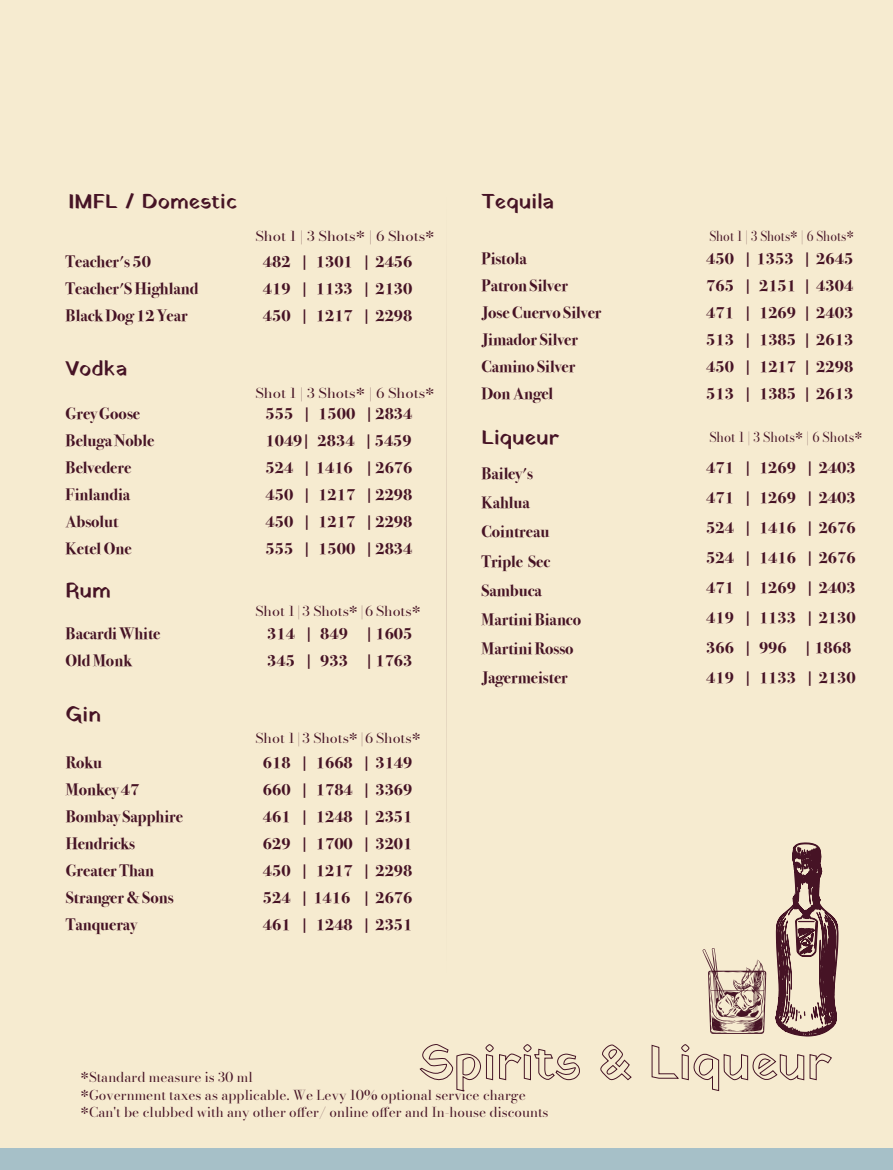
<style>
.page{position:relative;width:893px;height:1170px;background:#fff}
.page>*{position:absolute;margin:0;border:0;box-sizing:border-box;transform-origin:0 0}
.t1{font:21px "Yatra One";color:#461325}
.t2{font:16.5px/27px "Bodoni Svty Two ITCTT Bold";color:#461325}
.t3{font:13.65px "Bodoni Moda 16 pt";color:#461325;scale:1.1 1}
.t4{font:13.65px "Bodoni Moda 16 pt";color:#461325;scale:1.05 1}
.t5{font:13.65px "Bodoni Moda 16 pt";color:#461325;scale:.94 1}
.t6{font:13.65px "Bodoni Moda 16 pt";color:#461325;scale:.88 1}
.t7{font:13.5px/18.6px "Bodoni Moda 16 pt";color:#461325}
</style>
<div class="page">
<div style="left:0;top:0;width:893px;height:1169px;background:#f6ebd0"></div>
<div style="left:0;top:1148px;width:893px;height:21px;background:#a6c0c8"></div>
<svg style="left:419px;top:1044px;width:161px;height:47px"></svg>
<svg style="left:600px;top:1044px;width:32px;height:36px"></svg>
<svg style="left:651px;top:842px;width:188px;height:249px"></svg>
<svg style="left:446px;top:326px;width:1px;height:518px"></svg>
<p class="t1" style="left:69px;top:187px;width:170px">IMFL / Domestic</p>
<p class="t1" style="left:481px;top:187px;width:74px">Tequila</p>
<p class="t3" style="left:255px;top:227px;width:164px">Shot 1 | 3 Shots* | 6 Shots*</p>
<p class="t6" style="left:709px;top:227px;width:166px">Shot 1 | 3 Shots* | 6 Shots*</p>
<p class="t2" style="left:66px;top:248px;width:134px">Teacher's 50<br>Teacher'S Highland<br>Black Dog 12 Year</p>
<p class="t2" style="left:263px;top:248px;width:151px;text-align:justify">482 | 1301 | 2456<br>419 | 1133 | 2130<br>450 | 1217 | 2298</p>
<p class="t1" style="left:66px;top:354px;width:63px">Vodka</p>
<p class="t2" style="left:66px;top:400px;width:90px">Grey Goose<br>Beluga Noble<br>Belvedere<br>Finlandia<br>Absolut<br>Ketel One</p>
<p class="t2" style="left:265px;top:400px;width:149px;text-align:justify">555 | 1500 | 2834<br>1049| 2834 | 5459<br>524 | 1416 | 2676<br>450 | 1217 | 2298<br>450 | 1217 | 2298<br>555 | 1500 | 2834</p>
<p class="t1" style="left:66px;top:575px;width:47px">Rum</p>
<p class="t2" style="left:66px;top:620px;width:97px">Bacardi White<br>Old Monk</p>
<p class="t2" style="left:267px;top:620px;width:147px">314 | 849 | 1605<br>345 | 933 | 1763</p>
<p class="t3" style="left:255px;top:383px;width:164px">Shot 1 | 3 Shots* | 6 Shots*</p>
<p class="t4" style="left:255px;top:602px;width:159px">Shot 1 | 3 Shots* | 6 Shots*</p>
<p class="t1" style="left:66px;top:700px;width:37px">Gin</p>
<p class="t4" style="left:255px;top:728px;width:159px">Shot 1 | 3 Shots* | 6 Shots*</p>
<p class="t2" style="left:66px;top:749px;width:119px">Roku<br>Monkey 47<br>Bombay Sapphire<br>Hendricks<br>Greater Than<br>Stranger &amp; Sons<br>Tanqueray</p>
<p class="t2" style="left:263px;top:748px;width:151px;text-align:justify">618 | 1668 | 3149<br>660 | 1784 | 3369<br>461 | 1248 | 2351<br>629 | 1700 | 3201<br>450 | 1217 | 2298<br>524 | 1416 | 2676<br>461 | 1248 | 2351</p>
<p class="t2" style="left:481px;top:245px;width:122px">Pistola<br>Patron Silver<br>Jose Cuervo Silver<br>Jimador Silver<br>Camino Silver<br>Don Angel</p>
<p class="t2" style="left:706px;top:245px;width:149px;text-align:justify">450 | 1353 | 2645<br>765 | 2151 | 4304<br>471 | 1269 | 2403<br>513 | 1385 | 2613<br>450 | 1217 | 2298<br>513 | 1385 | 2613</p>
<p class="t1" style="left:481px;top:423px;width:79px">Liqueur</p>
<p class="t5" style="left:709px;top:427px;width:164px">Shot 1 | 3 Shots* | 6 Shots*</p>
<p class="t2" style="left:481px;top:459px;width:101px;line-height:29.1px">Bailey's<br>Kahlua<br>Cointreau<br>Triple Sec<br>Sambuca<br>Martini Bianco</p>
<p class="t2" style="left:706px;top:452px;width:151px;line-height:30px">471 | 1269 | 2403<br>471 | 1269 | 2403<br>524 | 1416 | 2676<br>524 | 1416 | 2676<br>471 | 1269 | 2403<br>419 | 1133 | 2130<br>366 | 996 | 1868<br>419 | 1133 | 2130</p>
<p class="t2" style="left:481px;top:634px;width:94px;line-height:29.1px">Martini Rosso<br>Jagermeister</p>
<p class="t7" style="left:81px;top:1067px;width:447px">*Standard measure is 30 ml<br>*Government taxes as applicable. We Levy 10% optional service charge</p>
<p class="t7" style="left:81px;top:1102px;width:469px">*Can't be clubbed with any other offer/ online offer and In-house discounts</p>
</div>
